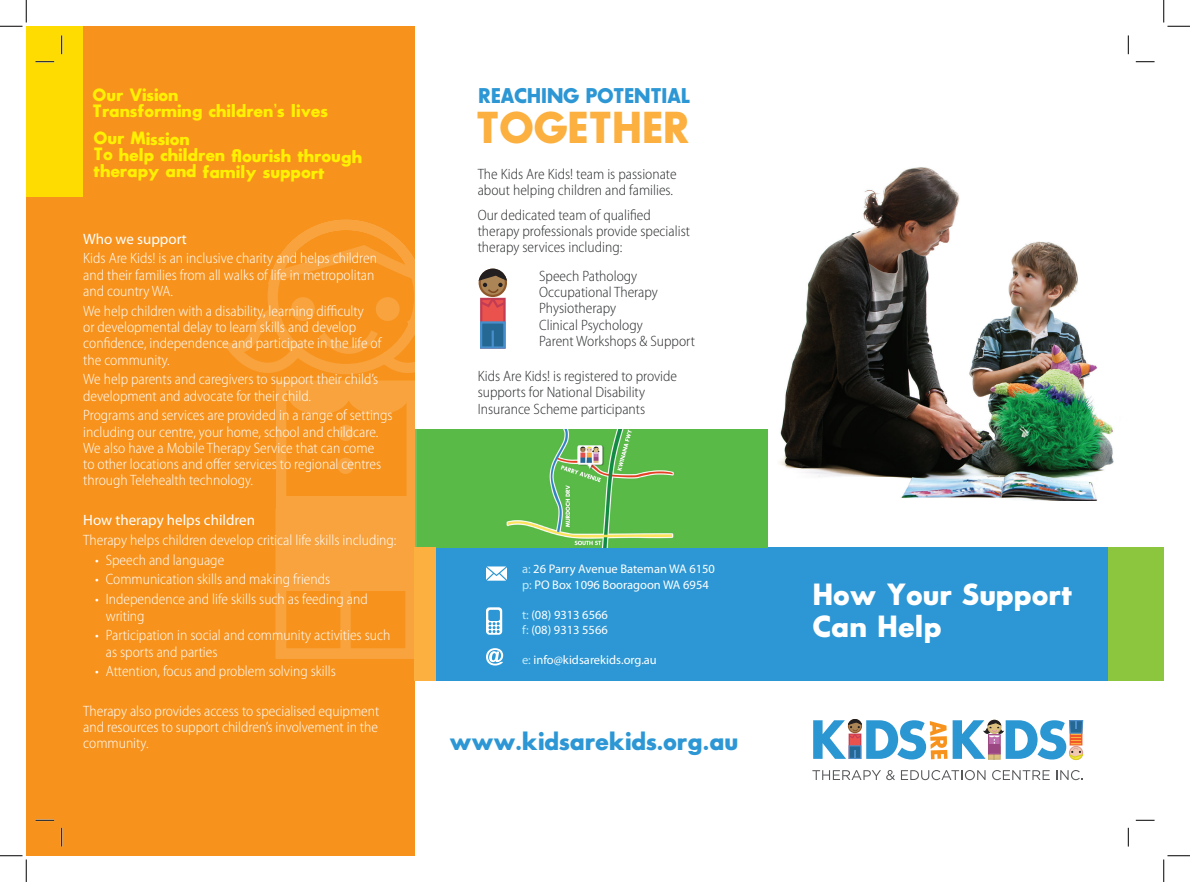
<style>
.page{position:relative;width:1190px;height:882px;background:#fff}
.page>*{position:absolute;margin:0;border:0;box-sizing:border-box;transform-origin:0 0}
.t1{font:43.75px "Sans Serif Bld FLF";letter-spacing:-.01em;color:#fbb03f}
.t2{font:30px/32.5px "Sans Serif Bld FLF";color:#fff}
.t3{font:25px "Sans Serif Bld FLF";color:#2c97d4}
.t4{font:20.88px "Sans Serif Bld FLF";letter-spacing:-.025em;color:#2c97d4}
.t5{font:17.5px/16px "Sans Serif Bld FLF";color:#fff101}
.t6{font:300 semi-condensed 15px/16.2px "Myriad Pro";color:#fff}
.t7{font:300 semi-condensed 15px/16.2px "Myriad Pro";color:#292b2d}
.t8{font:15px "Myriad Pro";color:#fff}
.t9{font:12.5px/15px "Myriad Pro";color:#fff}
.s1{color:#c3e9fa}
</style>
<div class="page">
<img style="left:767px;top:167px;width:347px;height:333px">
<div style="left:414px;top:547px;width:714px;height:134px;background:#2c97d4"></div>
<svg style="left:812px;top:770px;width:83px;height:10px"></svg>
<svg style="left:901px;top:770px;width:84px;height:10px"></svg>
<svg style="left:992px;top:770px;width:58px;height:10px"></svg>
<svg style="left:1056px;top:770px;width:27px;height:10px"></svg>
<svg style="left:813px;top:719px;width:134px;height:40px"></svg>
<svg style="left:953px;top:719px;width:130px;height:41px"></svg>
<img style="left:461px;top:429px;width:306px;height:118px">
<div style="left:26px;top:26px;width:388px;height:829px;background:#f7931d"></div>
<svg style="left:222px;top:214px;width:239px;height:450px"></svg>
<div style="left:291px;top:297px;width:24px;height:24px;background:#f8a33e;border-radius:50%"></div>
<div style="left:376px;top:297px;width:24px;height:24px;background:#f8a33e;border-radius:50%"></div>
<svg style="left:311px;top:322px;width:73px;height:37px"></svg>
<svg style="left:270px;top:503px;width:151px;height:161px"></svg>
<div style="left:277px;top:496px;width:137px;height:95px;background:#f8a33e"></div>
<svg style="left:288px;top:389px;width:121px;height:25px;background:#f7a039"></svg>
<div style="left:338px;top:425px;width:16px;height:16px;background:#f8a33e;border-radius:50%"></div>
<div style="left:337px;top:458px;width:17px;height:16px;background:#f8a33e;border-radius:50%"></div>
<div style="left:414px;top:547px;width:21px;height:134px;background:#fbb03f"></div>
<div style="left:1108px;top:547px;width:56px;height:134px;background:#8bc63e"></div>
<div style="left:480px;top:298px;width:26px;height:51px;background:#ea524e;border:2px solid #c23c53"></div>
<div style="left:480px;top:321px;width:25px;height:28px;background:#266894;border:2px solid #468fcc"></div>
<svg style="left:492px;top:330px;width:2px;height:18px"></svg>
<svg style="left:478px;top:268px;width:30px;height:41px"></svg>
<div style="left:27px;top:26px;width:56px;height:171px;background:#ffdc01"></div>
<svg style="left:486px;top:566px;width:21px;height:14px"></svg>
<svg style="left:486px;top:648px;width:17px;height:17px"></svg>
<svg style="left:486px;top:607px;width:16px;height:27px"></svg>
<svg style="left:35px;top:61px;width:19px;height:1px"></svg>
<svg style="left:1136px;top:61px;width:18px;height:1px"></svg>
<svg style="left:1136px;top:819px;width:18px;height:2px"></svg>
<svg style="left:61px;top:35px;width:1px;height:19px"></svg>
<svg style="left:61px;top:827px;width:1px;height:19px"></svg>
<svg style="left:1127px;top:35px;width:2px;height:19px"></svg>
<svg style="left:1127px;top:827px;width:2px;height:19px"></svg>
<svg style="left:0;top:0;width:27px;height:27px"></svg>
<svg style="left:0;top:819px;width:54px;height:63px"></svg>
<svg style="left:1163px;top:0;width:27px;height:27px"></svg>
<svg style="left:1163px;top:855px;width:27px;height:27px"></svg>
<p class="t5" style="left:92px;top:87px;width:237px">Our Vision<br>Transforming children’s lives</p>
<p class="t5" style="left:94px;top:130px;width:270px;rotate:1deg">Our Mission<br>To help children fl ourish through therapy and family support</p>
<p class="t8" style="left:83px;top:229px;width:105px">Who we support</p>
<p class="t6" style="left:83px;top:251px;width:295px">Kids Are Kids! is an inclusive charity and helps children and their families from all walks of life in metropolitan and country WA.</p>
<p class="t6" style="left:83px;top:303px;width:300px">We help children with a disability, learning difficulty<br>or developmental delay to learn skills and develop confidence, independence and participate in the life of the community.</p>
<p class="t6" style="left:83px;top:371px;width:297px">We help parents and caregivers to support their child’s development and advocate for their child.</p>
<p class="t6" style="left:83px;top:407px;width:311px">Programs and services are provided in a range of settings including our centre, your home, school and childcare.<br>We also have a Mobile Therapy Service that can come<br>to other locations and offer services to regional centres through Telehealth technology.</p>
<p class="t8" style="left:83px;top:511px;width:173px">How therapy helps children</p>
<p class="t6" style="left:83px;top:532px;width:315px">Therapy helps children develop critical life skills including:</p>
<p class="t6" style="left:95px;top:552px;width:131px">• Speech and language</p>
<p class="t6" style="left:95px;top:571px;width:237px">• Communication skills and making friends</p>
<p class="t6" style="left:106px;top:591px;width:263px;text-indent:-11px">• Independence and life skills such as feeding and writing</p>
<p class="t6" style="left:106px;top:627px;width:286px;text-indent:-11px">• Participation in social and community activities such as sports and parties</p>
<p class="t6" style="left:95px;top:663px;width:242px">• Attention, focus and problem solving skills</p>
<p class="t6" style="left:83px;top:703px;width:298px;text-align:justify">Therapy also provides access to specialised equipment and resources to support children’s involvement in the community.</p>
<h3 class="t4" style="left:478px;top:85px;width:214px">REACHING POTENTIAL</h3>
<h1 class="t1" style="left:476px;top:104px;width:216px">TOGETHER</h1>
<p class="t7" style="left:478px;top:166px;width:200px">The Kids Are Kids! team is passionate about helping children and families.</p>
<p class="t7" style="left:478px;top:207px;width:214px">Our dedicated team of qualified therapy professionals provide specialist therapy services including:</p>
<p class="t7" style="left:539px;top:268px;width:157px">Speech Pathology<br>Occupational Therapy<br>Physiotherapy<br>Clinical Psychology<br>Parent Workshops &amp; Support</p>
<p class="t7" style="left:478px;top:368px;width:201px">Kids Are Kids! is registered to provide supports for National Disability<br>Insurance Scheme participants</p>
<p class="t9" style="left:522px;top:561px;width:194px"><span class="s1">a:</span> 26 Parry Avenue Bateman WA 6150 <span class="s1">p:</span> PO Box 1096 Booragoon WA 6954</p>
<p class="t9" style="left:522px;top:606px;width:87px"><span class="s1">t:</span> (08) 9313 6566 <span class="s1">f:</span> (08) 9313 5566</p>
<p class="t9" style="left:522px;top:651px;width:136px"><span class="s1">e:</span> info@kidsarekids.org.au</p>
<h3 class="t3" style="left:450px;top:727px;width:290px">www.kidsarekids.org.au</h3>
<h2 class="t2" style="left:812px;top:578px;width:262px">How Your Support<br>Can Help</h2>
</div>
